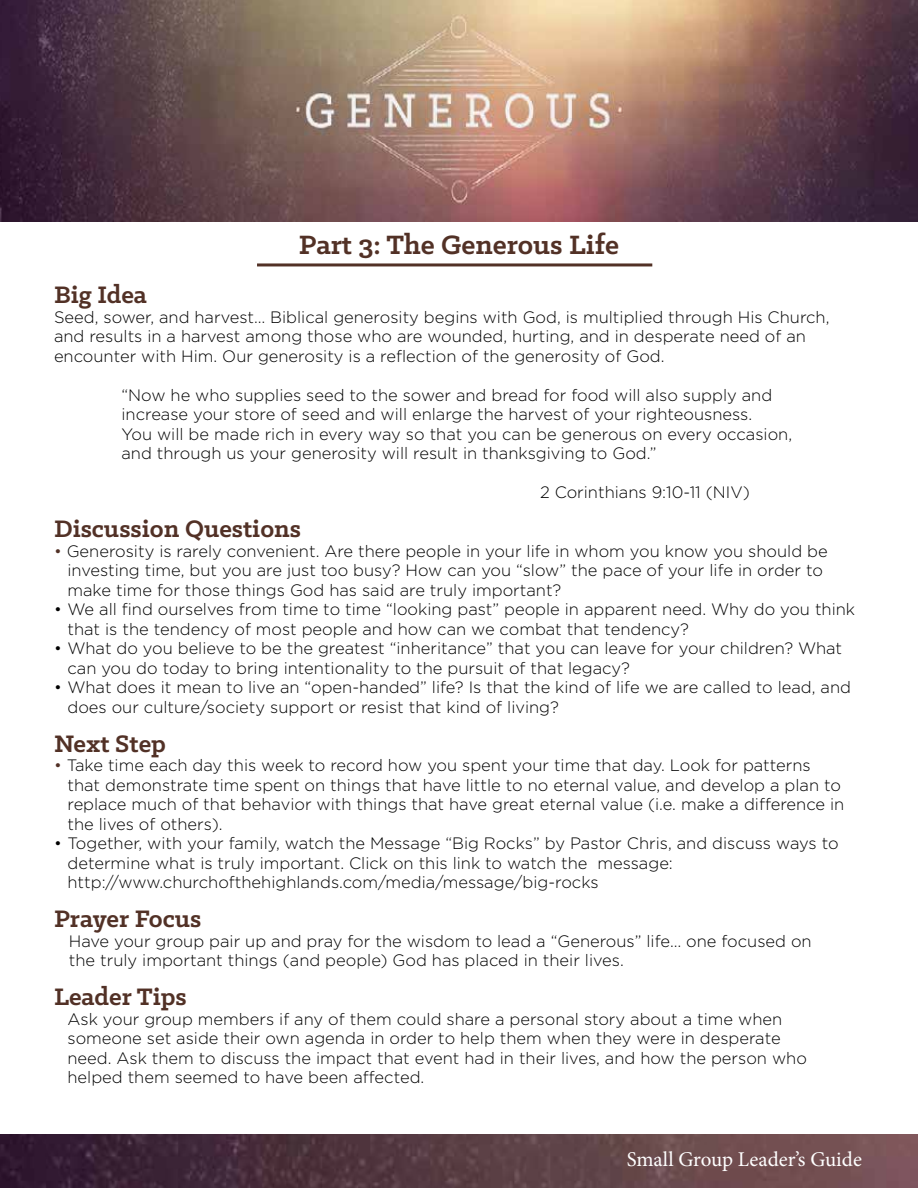
<style>
.page{position:relative;width:918px;height:1188px;background:#fff}
.page>*{position:absolute;margin:0;border:0;box-sizing:border-box;transform-origin:0 0}
.t1{font:700 30px "Klinic Slab";color:#523126}
.t2{font:700 27px "Klinic Slab";color:#523126}
.t3{font:21px "Minion Pro";color:#fff}
.t4{font:300 16.5px/19.5px "Gotham";color:#000}
.s1{color:#523126}
</style>
<div class="page">
<img style="left:0;top:1134px;width:918px;height:54px">
<hr style="left:257px;top:263px;width:395px;height:3px;background:#523126">
<img style="left:0;top:0;width:918px;height:221px">
<h1 class="t1" style="left:299px;top:225px;width:322px">Part 3: The Generous Life</h1>
<h2 class="t2" style="left:54px;top:277px;width:94px">Big Idea</h2>
<p class="t4" style="left:54px;top:307px;width:777px">Seed, sower, and harvest… Biblical generosity begins with God, is multiplied through His Church, and results in a harvest among those who are wounded, hurting, and in desperate need of an encounter with Him. Our generosity is a reflection of the generosity of God.</p>
<p class="t4" style="left:122px;top:385px;width:672px">“Now he who supplies seed to the sower and bread for food will also supply and increase your store of seed and will enlarge the harvest of your righteousness.<br>You will be made rich in every way so that you can be generous on every occasion, and through us your generosity will result in thanksgiving to God.”</p>
<p class="t4" style="left:540px;top:482px;width:211px">2 Corinthians 9:10-11 (NIV)</p>
<h2 class="t2" style="left:54px;top:511px;width:249px">Discussion Questions</h2>
<p class="t4" style="left:67px;top:541px;width:762px;text-indent:-13px"><span class="s1">•</span> Generosity is rarely convenient. Are there people in your life in whom you know you should be investing time, but you are just too busy? How can you “slow” the pace of your life in order to make time for those things God has said are truly important?</p>
<p class="t4" style="left:67px;top:599px;width:789px;text-indent:-13px">• We all find ourselves from time to time “looking past” people in apparent need. Why do you think that is the tendency of most people and how can we combat that tendency?</p>
<p class="t4" style="left:67px;top:638px;width:776px;text-indent:-13px">• What do you believe to be the greatest “inheritance” that you can leave for your children? What can you do today to bring intentionality to the pursuit of that legacy?</p>
<p class="t4" style="left:67px;top:677px;width:785px;text-indent:-13px">• What does it mean to live an “open-handed” life? Is that the kind of life we are called to lead, and does our culture/society support or resist that kind of living?</p>
<h2 class="t2" style="left:54px;top:726px;width:113px">Next Step</h2>
<p class="t4" style="left:67px;top:755px;width:778px;text-indent:-13px"><span class="s1">•</span> Take time each day this week to record how you spent your time that day. Look for patterns that demonstrate time spent on things that have little to no eternal value, and develop a plan to replace much of that behavior with things that have great eternal value (i.e. make a difference in the lives of others).</p>
<p class="t4" style="left:67px;top:833px;width:773px;text-indent:-13px">• Together, with your family, watch the Message “Big Rocks” by Pastor Chris, and discuss ways to determine what is truly important. Click on this link to watch the message: http://www.churchofthehighlands.com/media/message/big-rocks</p>
<h2 class="t2" style="left:54px;top:901px;width:149px">Prayer Focus</h2>
<p class="t4" style="left:69px;top:931px;width:744px">Have your group pair up and pray for the wisdom to lead a “Generous” life… one focused on the truly important things (and people) God has placed in their lives.</p>
<h2 class="t2" style="left:54px;top:979px;width:134px">Leader Tips</h2>
<p class="t4" style="left:68px;top:1009px;width:741px">Ask your group members if any of them could share a personal story about a time when someone set aside their own agenda in order to help them when they were in desperate need. Ask them to discuss the impact that event had in their lives, and how the person who helped them seemed to have been affected.</p>
<p class="t3" style="left:627px;top:1145px;width:237px">Small Group Leader’s Guide</p>
</div>
